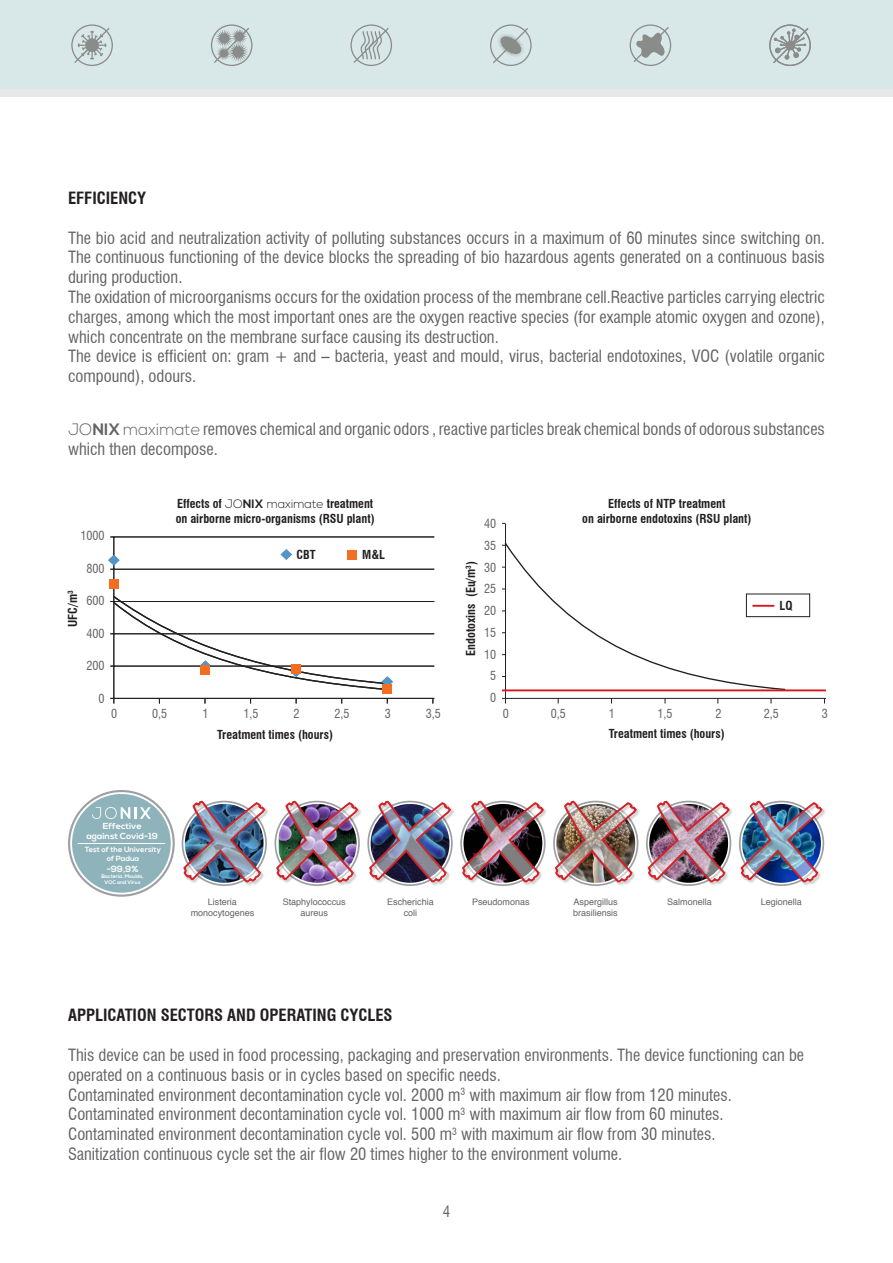
<style>
.page{position:relative;width:893px;height:1263px;background:#fff}
.page>*{position:absolute;margin:0;border:0;box-sizing:border-box;transform-origin:0 0}
.t1{font:condensed 16.5px/19.8px "Swiss 721 BT";color:#636366}
.t2{font:700 condensed 16.5px "Swiss 721 BT";color:#231f20}
.t3{font:condensed 15px "Swiss 721 BT";color:#636366}
.t4{font:700 condensed 12.15px "Swiss 721 BT";color:#231f20}
.t5{font:condensed 12.15px "Swiss 721 BT";color:#636366}
.t6{font:9px "Helvetica";color:#636366}
.t7{font:700 8.85px "Nexa";color:#fff}
.t8{font:700 8.7px "Nexa";color:#fff;scale:1.04 1}
.t9{font:700 7.5px/9px "Nexa";color:#fff;text-align:center}
.t10{font:700 5.1px "Nexa";color:#fff}
.s1{font-family:"Nexa";font-weight:300;font-stretch:normal}
.s2{font-family:"Nexa";font-weight:700;font-stretch:normal}
.s3{font-family:"Nexa";font-stretch:normal}
</style>
<div class="page">
<svg style="left:112px;top:594px;width:281px;height:97px"></svg>
<hr style="left:110px;top:537px;width:324px;height:1px;background:#231f20">
<hr style="left:114px;top:537px;width:1px;height:166px;background:#231f20">
<hr style="left:110px;top:569px;width:324px;height:1px;background:#231f20">
<hr style="left:110px;top:601px;width:324px;height:1px;background:#231f20">
<hr style="left:110px;top:633px;width:324px;height:1px;background:#231f20">
<hr style="left:110px;top:666px;width:324px;height:1px;background:#231f20">
<hr style="left:110px;top:698px;width:324px;height:1px;background:#231f20">
<div style="left:109px;top:579px;width:9px;height:10px;background:#f36e21"></div>
<svg style="left:108px;top:555px;width:12px;height:10px"></svg>
<div style="left:201px;top:665px;width:9px;height:9px;background:#f36e21"></div>
<div style="left:292px;top:664px;width:9px;height:10px;background:#f36e21"></div>
<div style="left:383px;top:684px;width:9px;height:9px;background:#f36e21"></div>
<svg style="left:281px;top:549px;width:11px;height:11px"></svg>
<div style="left:347px;top:550px;width:9px;height:9px;background:#f36e21"></div>
<hr style="left:505px;top:524px;width:1px;height:179px;background:#231f20">
<svg style="left:502px;top:523px;width:324px;height:176px"></svg>
<div style="left:0;top:0;width:893px;height:89px;background:#d8e7e8"></div>
<div style="left:0;top:89px;width:893px;height:8px;background:#e6e7e9"></div>
<svg style="left:71px;top:24px;width:42px;height:42px"></svg>
<svg style="left:211px;top:24px;width:41px;height:42px"></svg>
<svg style="left:350px;top:24px;width:42px;height:42px"></svg>
<svg style="left:490px;top:24px;width:42px;height:42px"></svg>
<svg style="left:630px;top:24px;width:41px;height:42px"></svg>
<svg style="left:769px;top:24px;width:42px;height:42px"></svg>
<div style="left:183px;top:800px;width:86px;height:86px;background:#231f20;opacity:.3"></div>
<img style="left:182px;top:800px;width:85px;height:83px">
<div style="left:276px;top:800px;width:86px;height:86px;background:#231f20;opacity:.3"></div>
<img style="left:275px;top:800px;width:84px;height:83px">
<div style="left:368px;top:800px;width:87px;height:86px;background:#231f20;opacity:.3"></div>
<img style="left:368px;top:800px;width:84px;height:83px">
<div style="left:461px;top:800px;width:87px;height:86px;background:#231f20;opacity:.3"></div>
<img style="left:461px;top:800px;width:84px;height:83px">
<div style="left:554px;top:800px;width:87px;height:86px;background:#231f20;opacity:.3"></div>
<img style="left:554px;top:800px;width:84px;height:83px">
<div style="left:647px;top:800px;width:86px;height:86px;background:#231f20;opacity:.3"></div>
<img style="left:646px;top:800px;width:85px;height:83px">
<div style="left:740px;top:800px;width:86px;height:86px;background:#231f20;opacity:.3"></div>
<img style="left:739px;top:800px;width:85px;height:83px">
<div style="left:72px;top:794px;width:99px;height:99px;background:#8fb3ba;border-radius:50%"></div>
<svg style="left:92px;top:807px;width:59px;height:12px"></svg>
<hr style="left:78px;top:843px;width:87px;height:1px;background:#fff">
<div style="left:68px;top:790px;width:107px;height:107px;border:2px solid #9e9fa3;border-radius:50%"></div>
<p class="t2" style="left:68px;top:188px;width:80px">EFFICIENCY</p>
<p class="t1" style="left:68px;top:228px;width:758px;text-align:justify">The bio acid and neutralization activity of polluting substances occurs in a maximum of 60 minutes since switching on.<br>The continuous functioning of the device blocks the spreading of bio hazardous agents generated on a continuous basis during production.</p>
<p class="t1" style="left:68px;top:287px;width:758px;text-align:justify">The oxidation of microorganisms occurs for the oxidation process of the membrane cell.Reactive particles carrying electric charges, among which the most important ones are the oxygen reactive species (for example atomic oxygen and ozone), which concentrate on the membrane surface causing its destruction.</p>
<p class="t1" style="left:68px;top:346px;width:758px">The device is efficient on: gram + and – bacteria, yeast and mould, virus, bacterial endotoxines, VOC (volatile organic compound), odours.</p>
<p class="t1" style="left:68px;top:419px;width:758px"><span class="s1">JO</span><span class="s2">NIX</span> <span class="s1">maximate</span> removes chemical and organic odors , reactive particles break chemical bonds of odorous substances which then decompose.</p>
<p class="t5" style="left:80px;top:529px;width:26px">1000</p>
<p class="t4" style="left:66px;top:627px;width:38px;rotate:-90deg">UFC/m<sup>3</sup></p>
<p class="t5" style="left:87px;top:561px;width:20px">800</p>
<p class="t5" style="left:87px;top:594px;width:20px">600</p>
<p class="t5" style="left:87px;top:626px;width:20px">400</p>
<p class="t5" style="left:87px;top:659px;width:20px">200</p>
<p class="t5" style="left:99px;top:691px;width:8px">0</p>
<p class="t4" style="left:177px;top:496px;width:198px">Effects of <span class="s1">JO</span><span class="s3">NIX</span> <span class="s1">maximate</span> treatment</p>
<p class="t4" style="left:176px;top:511px;width:200px">on airborne micro-organisms (RSU plant)</p>
<p class="t4" style="left:297px;top:547px;width:21px">CBT</p>
<p class="t4" style="left:362px;top:547px;width:25px">M&amp;L</p>
<p class="t5" style="left:111px;top:706px;width:8px">0</p>
<p class="t5" style="left:152px;top:706px;width:17px">0,5</p>
<p class="t5" style="left:202px;top:706px;width:8px">1</p>
<p class="t5" style="left:243px;top:706px;width:17px">1,5</p>
<p class="t5" style="left:293px;top:706px;width:8px">2</p>
<p class="t5" style="left:335px;top:706px;width:17px">2,5</p>
<p class="t5" style="left:385px;top:706px;width:8px">3</p>
<p class="t5" style="left:426px;top:706px;width:17px">3,5</p>
<p class="t4" style="left:217px;top:727px;width:117px">Treatment times (hours)</p>
<p class="t5" style="left:484px;top:516px;width:14px">40</p>
<p class="t5" style="left:484px;top:538px;width:14px">35</p>
<p class="t4" style="left:463px;top:656px;width:96px;rotate:-90deg">Endotoxins (Eu/m<sup>3</sup>)</p>
<p class="t5" style="left:484px;top:560px;width:14px">30</p>
<p class="t5" style="left:484px;top:582px;width:14px">25</p>
<p class="t5" style="left:484px;top:603px;width:14px">20</p>
<p class="t5" style="left:484px;top:625px;width:14px">15</p>
<p class="t5" style="left:484px;top:647px;width:14px">10</p>
<p class="t5" style="left:490px;top:669px;width:8px">5</p>
<p class="t5" style="left:490px;top:690px;width:8px">0</p>
<p class="t4" style="left:608px;top:496px;width:119px">Effects of NTP treatment</p>
<p class="t4" style="left:582px;top:511px;width:171px">on airborne endotoxins (RSU plant)</p>
<p class="t4" style="left:780px;top:598px;width:15px">LQ</p>
<p class="t5" style="left:503px;top:706px;width:8px">0</p>
<p class="t5" style="left:551px;top:706px;width:17px">0,5</p>
<p class="t5" style="left:609px;top:706px;width:8px">1</p>
<p class="t5" style="left:657px;top:706px;width:17px">1,5</p>
<p class="t5" style="left:716px;top:706px;width:8px">2</p>
<p class="t5" style="left:764px;top:706px;width:17px">2,5</p>
<p class="t5" style="left:822px;top:706px;width:8px">3</p>
<p class="t4" style="left:609px;top:726px;width:117px">Treatment times (hours)</p>
<p class="t8" style="left:103px;top:821px;width:39px">Effective</p>
<p class="t8" style="left:86px;top:831px;width:70px">against Covid-19</p>
<p class="t9" style="left:85px;top:845px;width:78px">Test of the University of Padua</p>
<p class="t7" style="left:107px;top:864px;width:33px">-99,9%</p>
<p class="t10" style="left:101px;top:873px;width:44px">Bacteria, Moulds,</p>
<p class="t10" style="left:105px;top:879px;width:38px">VOC and Virus</p>
<p class="t6" style="left:208px;top:895px;width:31px">Listeria</p>
<p class="t6" style="left:191px;top:905px;width:65px">monocytogenes</p>
<p class="t6" style="left:283px;top:895px;width:65px">Staphylococcus</p>
<p class="t6" style="left:301px;top:905px;width:29px">aureus</p>
<p class="t6" style="left:387px;top:895px;width:48px">Escherichia</p>
<p class="t6" style="left:404px;top:905px;width:15px">coli</p>
<p class="t6" style="left:472px;top:895px;width:59px">Pseudomonas</p>
<p class="t6" style="left:573px;top:895px;width:46px">Aspergillus</p>
<p class="t6" style="left:573px;top:905px;width:46px">brasiliensis</p>
<p class="t6" style="left:667px;top:895px;width:46px">Salmonella</p>
<p class="t6" style="left:761px;top:895px;width:43px">Legionella</p>
<p class="t2" style="left:68px;top:1005px;width:326px">APPLICATION SECTORS AND OPERATING CYCLES</p>
<p class="t1" style="left:68px;top:1045px;width:738px">This device can be used in food processing, packaging and preservation environments. The device functioning can be operated on a continuous basis or in cycles based on specific needs.</p>
<p class="t1" style="left:68px;top:1085px;width:665px">Contaminated environment decontamination cycle vol. 2000 m<sup>3</sup> with maximum air flow from 120 minutes.</p>
<p class="t1" style="left:68px;top:1104px;width:657px">Contaminated environment decontamination cycle vol. 1000 m<sup>3</sup> with maximum air flow from 60 minutes.</p>
<p class="t1" style="left:68px;top:1124px;width:649px">Contaminated environment decontamination cycle vol. 500 m<sup>3</sup> with maximum air flow from 30 minutes.</p>
<p class="t1" style="left:68px;top:1144px;width:556px">Sanitization continuous cycle set the air flow 20 times higher to the environment volume.</p>
<p class="t3" style="left:443px;top:1202px;width:9px">4</p>
</div>
